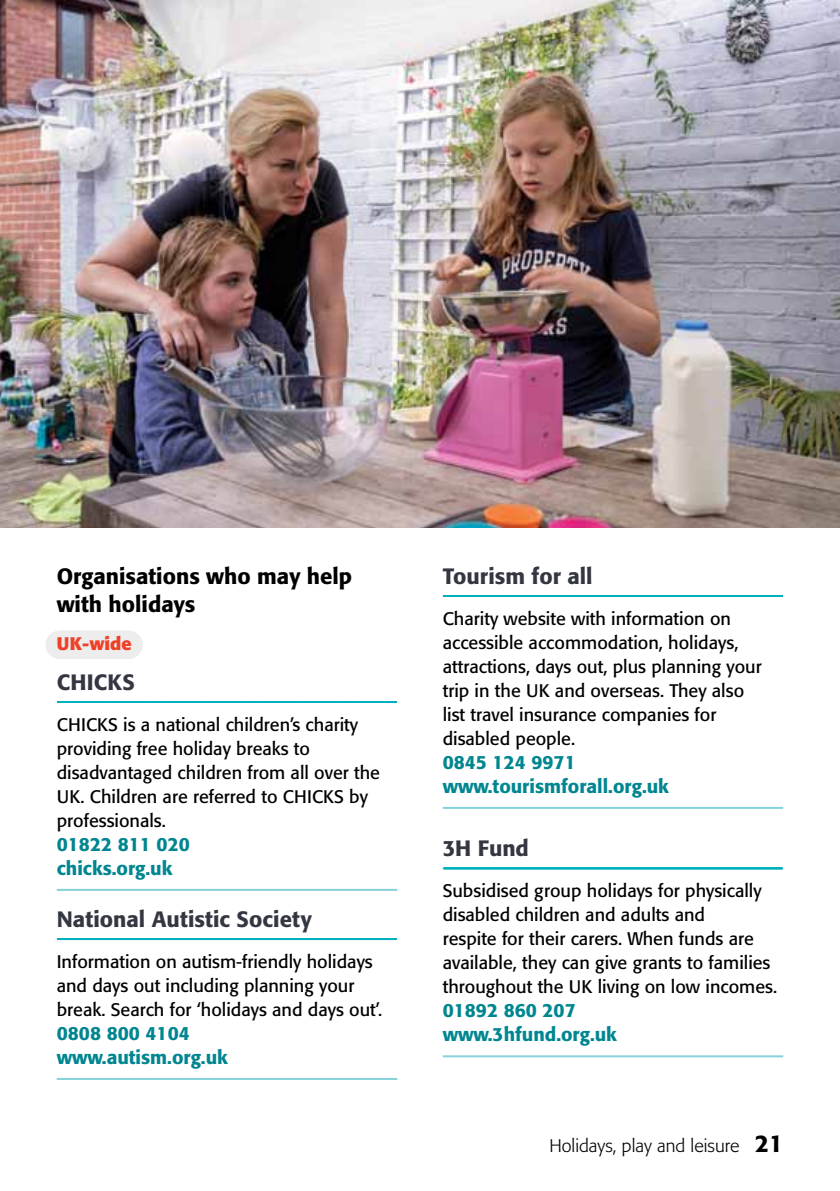
<style>
.page{position:relative;width:840px;height:1191px;background:#fff}
.page>*{position:absolute;margin:0;border:0;box-sizing:border-box;transform-origin:0 0}
.t1{font:500 22px "Formata BQ";letter-spacing:.005em;color:#343741}
.t2{font:500 22px/28px "Formata BQ";color:#000}
.t3{font:500 19px/24px "Formata BQ";color:#008690}
.t4{font:18px/24px "Formata BQ";color:#000}
.t5{font:300 18px "Formata BQ";color:#000}
.t6{font:700 18px "Formata BQ";color:#ef4129}
.s1{font-weight:500;font-size:24px}
</style>
<div class="page">
<div style="left:59px;top:631px;width:70px;height:28px;background:#ecedec"></div>
<svg style="left:58px;top:701px;width:338px;height:2px"></svg>
<hr style="left:57px;top:889px;width:340px;height:2px;background:#86d2da">
<svg style="left:58px;top:938px;width:338px;height:2px"></svg>
<hr style="left:57px;top:1078px;width:340px;height:2px;background:#86d2da">
<svg style="left:443px;top:595px;width:338px;height:2px"></svg>
<hr style="left:442px;top:807px;width:340px;height:2px;background:#86d2da">
<svg style="left:443px;top:867px;width:338px;height:2px"></svg>
<hr style="left:442px;top:1055px;width:340px;height:2px;background:#86d2da">
<img style="left:0;top:0;width:839px;height:527px">
<p class="t2" style="left:57px;top:562px;width:297px">Organisations who may help with holidays</p>
<p class="t6" style="left:57px;top:632px;width:76px">UK-wide</p>
<p class="t1" style="left:57px;top:668px;width:80px">CHICKS</p>
<p class="t4" style="left:57px;top:712px;width:324px">CHICKS is a national children’s charity providing free holiday breaks to disadvantaged children from all over the UK. Children are referred to CHICKS by professionals.</p>
<p class="t3" style="left:57px;top:832px;width:134px">01822 811 020 chicks.org.uk</p>
<p class="t1" style="left:57px;top:905px;width:256px">National Autistic Society</p>
<p class="t4" style="left:57px;top:949px;width:327px">Information on autism-friendly holidays and days out including planning your break. Search for ‘holidays and days out’.</p>
<p class="t3" style="left:57px;top:1021px;width:172px">0808 800 4104 www.autism.org.uk</p>
<p class="t1" style="left:442px;top:562px;width:151px">Tourism for all</p>
<p class="t4" style="left:442px;top:606px;width:320px">Charity website with information on accessible accommodation, holidays, attractions, days out, plus planning your trip in the UK and overseas. They also list travel insurance companies for disabled people.</p>
<p class="t3" style="left:442px;top:750px;width:227px">0845 124 9971 www.tourismforall.org.uk</p>
<p class="t1" style="left:442px;top:835px;width:88px">3H Fund</p>
<p class="t4" style="left:442px;top:878px;width:336px">Subsidised group holidays for physically disabled children and adults and<br>respite for their carers. When funds are available, they can give grants to families throughout the UK living on low incomes.</p>
<p class="t3" style="left:442px;top:998px;width:176px">01892 860 207 www.3hfund.org.uk</p>
<p class="t5" style="left:549px;top:1135px;width:235px">Holidays, play and leisure <span class="s1">21</span></p>
</div>
